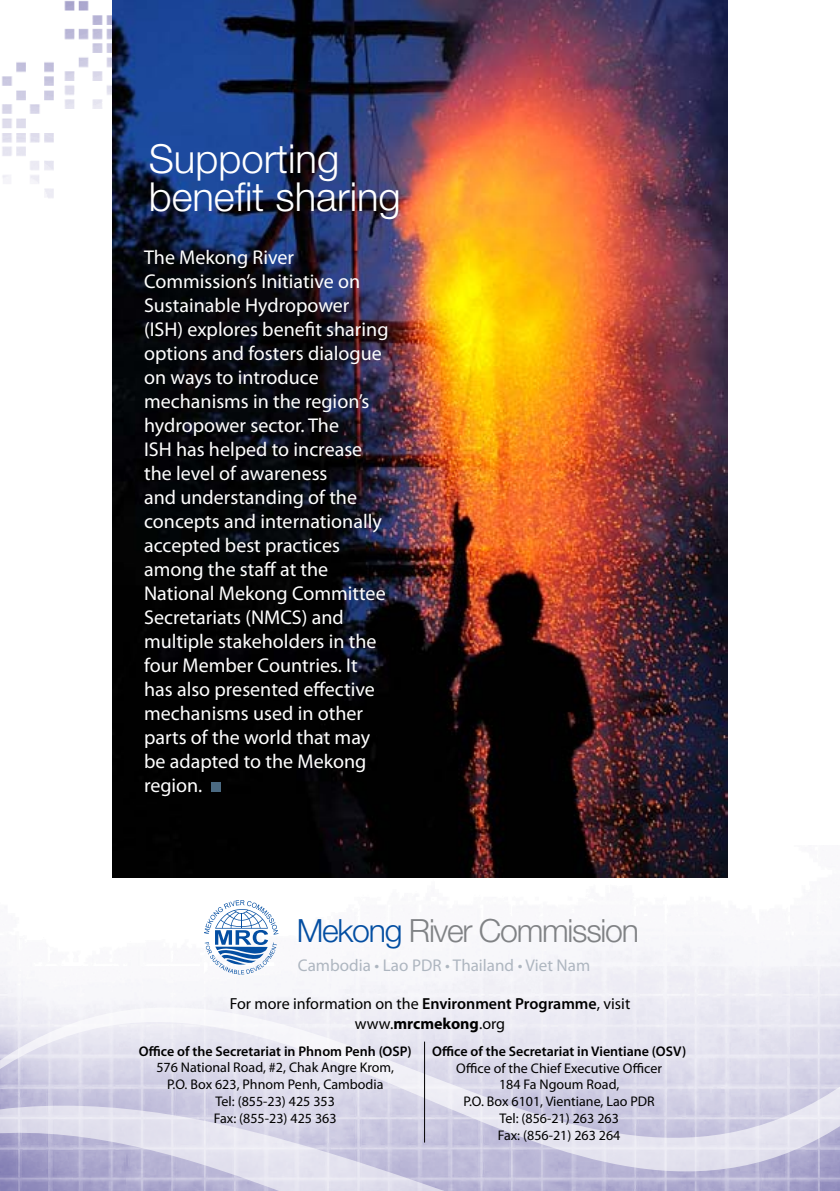
<style>
.page{position:relative;width:840px;height:1191px;background:#fff}
.page>*{position:absolute;margin:0;border:0;box-sizing:border-box;transform-origin:0 0}
.t1{font:300 40px/38px "Helvetica Neue LT Std";color:#fff}
.t2{font:300 32px "Helvetica Neue LT Std";letter-spacing:-.04em;color:#808285}
.t3{font:20px/24px "Myriad Pro";color:#fff}
.t4{font:17px "Myriad Pro";color:#aeb6c0}
.t5{font:16px/19.2px "Myriad Pro";color:#000;text-align:center}
.t6{font:14px/16.8px "Myriad Pro";color:#000;text-align:center}
.t7{font:600 14px "Myriad Pro";color:#000}
.s1{color:#034ea2}
.s2{font-weight:600}
.s3{font-weight:700}
</style>
<div class="page">
<img style="left:2px;top:0;width:111px;height:216px">
<img style="left:0;top:845px;width:839px;height:160px">
<svg style="left:204px;top:900px;width:74px;height:74px"></svg>
<svg style="left:0;top:1005px;width:839px;height:98px;background:#e2e1ee"></svg>
<svg style="left:0;top:1103px;width:839px;height:88px;background:#ccc9e0"></svg>
<hr style="left:424px;top:1041px;width:1px;height:101px;background:#000">
<img style="left:113px;top:0;width:614px;height:878px">
<div style="left:211px;top:782px;width:9px;height:10px;background:#4b6a82"></div>
<h1 class="t1" style="left:149px;top:139px;width:253px">Supporting benefit sharing</h1>
<p class="t3" style="left:144px;top:245px;width:246px">The Mekong River<br>Commission’s Initiative on<br>Sustainable Hydropower (ISH) explores benefit sharing options and fosters dialogue on ways to introduce mechanisms in the region’s hydropower sector. The<br>ISH has helped to increase the level of awareness<br>and understanding of the concepts and internationally accepted best practices among the staff at the<br>National Mekong Committee<br>Secretariats (NMCS) and multiple stakeholders in the four Member Countries. It has also presented effective mechanisms used in other parts of the world that may be adapted to the Mekong region.</p>
<h2 class="t2" style="left:297px;top:911px;width:343px"><span class="s1">Mekong</span> River Commission</h2>
<p class="t4" style="left:298px;top:954px;width:293px">Cambodia • Lao PDR • Thailand • Viet Nam</p>
<p class="t5" style="left:230px;top:994px;width:402px">For more information on the <span class="s2">Environment Programme</span>, visit www.<span class="s3">mrcmekong</span>.org</p>
<p class="t7" style="left:139px;top:1042px;width:274px">Office of the Secretariat in Phnom Penh (OSP)</p>
<p class="t6" style="left:156px;top:1059px;width:239px">576 National Road, #2, Chak Angre Krom,<br>P.O. Box 623, Phnom Penh, Cambodia<br>Tel: (855-23) 425 353<br>Fax: (855-23) 425 363</p>
<p class="t7" style="left:432px;top:1042px;width:255px">Office of the Secretariat in Vientiane (OSV)</p>
<p class="t6" style="left:456px;top:1059px;width:207px">Office of the Chief Executive Officer<br>184 Fa Ngoum Road,<br>P.O. Box 6101, Vientiane, Lao PDR<br>Tel: (856-21) 263 263<br>Fax: (856-21) 263 264</p>
</div>
